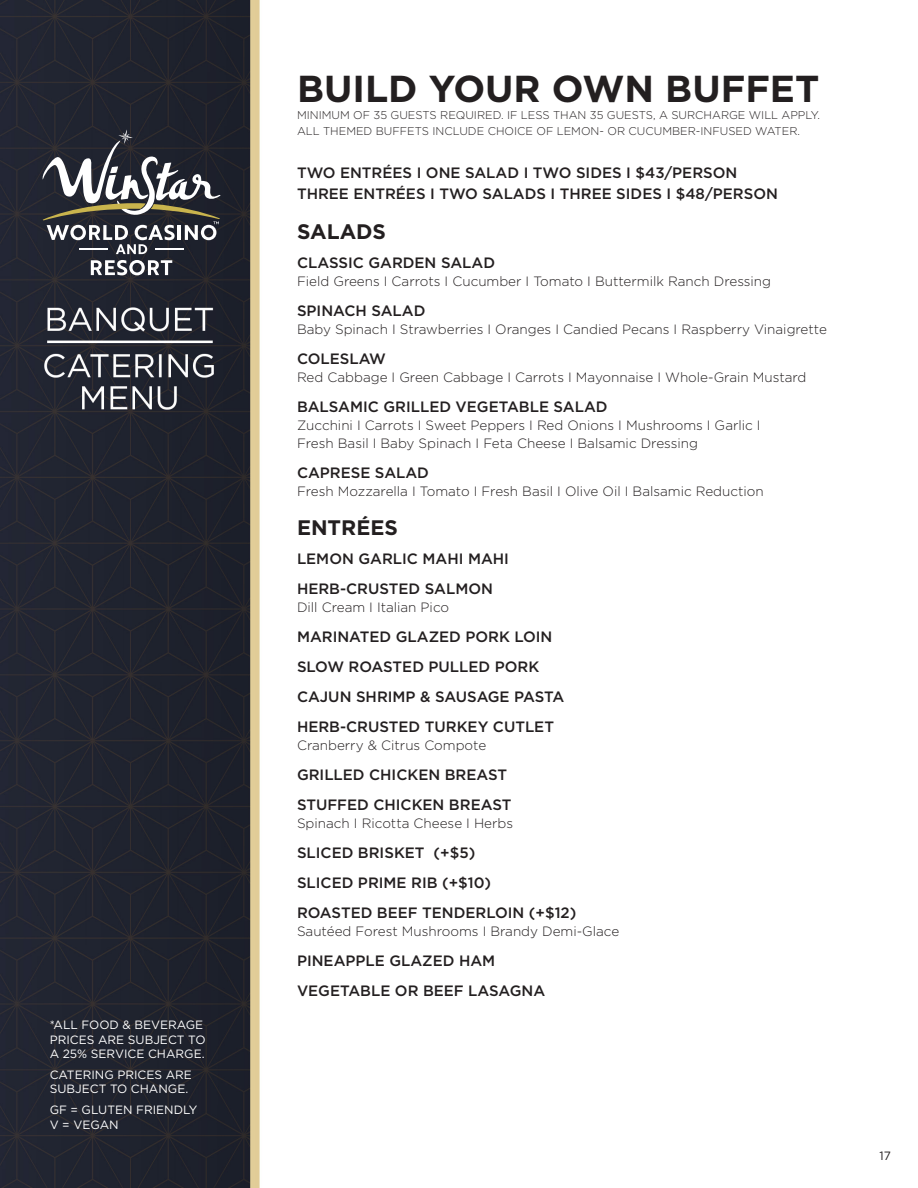
<style>
.page{position:relative;width:918px;height:1188px;background:#fff}
.page>*{position:absolute;margin:0;border:0;box-sizing:border-box;transform-origin:0 0}
.t1{font:700 37.5px "Gotham";color:#231f20}
.t2{font:700 21px "Gotham";color:#231f20}
.t3{font:500 15px/30px "Gotham";color:#231f20}
.t4{font:300 13.5px/18px "Gotham";color:#231f20}
.t5{font:12px/14.4px "Gotham";color:#fff}
.t6{font:12px "Gotham";color:#231f20}
.t7{font:300 11.25px/16.5px "Gotham";color:#231f20}
</style>
<div class="page">
<img style="left:0;top:0;width:260px;height:1188px">
<svg style="left:91px;top:260px;width:81px;height:15px"></svg>
<svg style="left:42px;top:130px;width:179px;height:124px"></svg>
<p class="t5" style="left:50px;top:1017px;width:157px">*ALL FOOD &amp; BEVERAGE<br>PRICES ARE SUBJECT TO<br>A 25% SERVICE CHARGE.</p>
<p class="t5" style="left:50px;top:1067px;width:144px">CATERING PRICES ARE<br>SUBJECT TO CHANGE.</p>
<p class="t5" style="left:50px;top:1103px;width:149px">GF = GLUTEN FRIENDLY<br>V = VEGAN</p>
<h1 class="t1" style="left:297px;top:64px;width:524px">BUILD YOUR OWN BUFFET</h1>
<p class="t7" style="left:297px;top:106px;width:525px">MINIMUM OF 35 GUESTS REQUIRED. IF LESS THAN 35 GUESTS, A SURCHARGE WILL APPLY.<br>ALL THEMED BUFFETS INCLUDE CHOICE OF LEMON- OR CUCUMBER-INFUSED WATER.</p>
<p class="t3" style="left:297px;top:162px;width:483px;line-height:21px">TWO ENTRÉES I ONE SALAD I TWO SIDES I $43/PERSON<br>THREE ENTRÉES I TWO SALADS I THREE SIDES I $48/PERSON</p>
<h2 class="t2" style="left:297px;top:217px;width:90px">SALADS</h2>
<p class="t3" style="left:297px;top:247px;width:200px">CLASSIC GARDEN SALAD</p>
<p class="t4" style="left:297px;top:272px;width:476px">Field Greens I Carrots I Cucumber I Tomato I Buttermilk Ranch Dressing</p>
<p class="t3" style="left:297px;top:295px;width:130px">SPINACH SALAD</p>
<p class="t4" style="left:297px;top:320px;width:532px">Baby Spinach I Strawberries I Oranges I Candied Pecans I Raspberry Vinaigrette</p>
<p class="t3" style="left:297px;top:343px;width:90px">COLESLAW</p>
<p class="t4" style="left:297px;top:368px;width:511px">Red Cabbage I Green Cabbage I Carrots I Mayonnaise I Whole-Grain Mustard</p>
<p class="t3" style="left:297px;top:391px;width:312px">BALSAMIC GRILLED VEGETABLE SALAD</p>
<p class="t4" style="left:297px;top:416px;width:465px">Zucchini I Carrots I Sweet Peppers I Red Onions I Mushrooms I Garlic I<br>Fresh Basil I Baby Spinach I Feta Cheese I Balsamic Dressing</p>
<p class="t3" style="left:297px;top:457px;width:134px">CAPRESE SALAD</p>
<p class="t4" style="left:297px;top:482px;width:468px">Fresh Mozzarella I Tomato I Fresh Basil I Olive Oil I Balsamic Reduction</p>
<h2 class="t2" style="left:297px;top:514px;width:103px">ENTRÉES</h2>
<p class="t3" style="left:297px;top:544px;width:214px">LEMON GARLIC MAHI MAHI<br>HERB-CRUSTED SALMON</p>
<p class="t4" style="left:297px;top:598px;width:154px">Dill Cream I Italian Pico</p>
<p class="t3" style="left:297px;top:622px;width:269px">MARINATED GLAZED PORK LOIN<br>SLOW ROASTED PULLED PORK<br>CAJUN SHRIMP &amp; SAUSAGE PASTA<br>HERB-CRUSTED TURKEY CUTLET</p>
<p class="t4" style="left:297px;top:736px;width:191px">Cranberry &amp; Citrus Compote</p>
<p class="t3" style="left:297px;top:760px;width:216px">GRILLED CHICKEN BREAST<br>STUFFED CHICKEN BREAST</p>
<p class="t4" style="left:297px;top:814px;width:218px">Spinach I Ricotta Cheese I Herbs</p>
<p class="t3" style="left:297px;top:838px;width:281px">SLICED BRISKET (+$5)<br>SLICED PRIME RIB (+$10)<br>ROASTED BEEF TENDERLOIN (+$12)</p>
<p class="t4" style="left:297px;top:922px;width:324px">Sautéed Forest Mushrooms I Brandy Demi-Glace</p>
<p class="t3" style="left:297px;top:946px;width:250px">PINEAPPLE GLAZED HAM<br>VEGETABLE OR BEEF LASAGNA</p>
<p class="t6" style="left:880px;top:1148px;width:13px">17</p>
</div>
